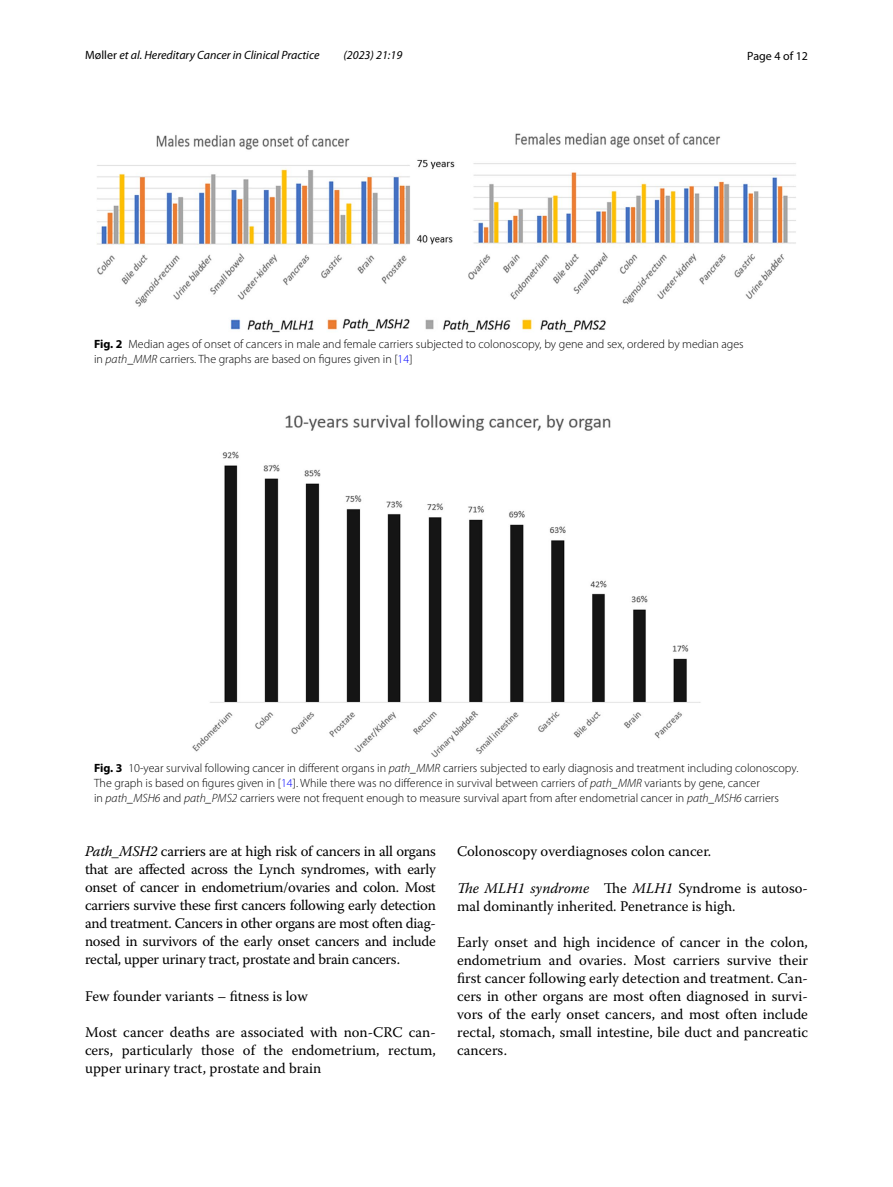
<style>
.page{position:relative;width:893px;height:1187px;background:#fff}
.page>*{position:absolute;margin:0;border:0;box-sizing:border-box;transform-origin:0 0}
.t1{font:14.7px/18px "Warnock Pro";color:#000;text-align:justify}
.t2{font:300 12px/15px "Myriad Pro";color:#000}
.t3{font:italic 12px "Myriad Pro";color:#000}
.t4{font:12px "Myriad Pro";color:#000}
.s1{font-style:normal}
.s2{font-weight:700}
.s3{font-style:italic}
.s4{color:#00f}
</style>
<div class="page">
<img style="left:97px;top:133px;width:699px;height:199px">
<img style="left:192px;top:414px;width:509px;height:343px">
<p class="t3" style="left:85px;top:48px;width:236px"><span class="s1">Møller</span> et al. Hereditary Cancer in Clinical Practice</p>
<p class="t3" style="left:343px;top:48px;width:60px">(2023) 21:19</p>
<p class="t4" style="left:747px;top:48px;width:62px">Page 4 of 12</p>
<p class="t2" style="left:94px;top:336px;width:651px"><span class="s2">Fig. 2</span> Median ages of onset of cancers in male and female carriers subjected to colonoscopy, by gene and sex, ordered by median ages in <span class="s3">path</span>_<span class="s3">MMR</span> carriers. The graphs are based on figures given in [<span class="s4">14</span>]</p>
<p class="t2" style="left:94px;top:761px;width:706px"><span class="s2">Fig. 3</span> 10-year survival following cancer in different organs in <span class="s3">path_MMR</span> carriers subjected to early diagnosis and treatment including colonoscopy.<br>The graph is based on figures given in [<span class="s4">14</span>]. While there was no difference in survival between carriers of <span class="s3">path_MMR</span> variants by gene, cancer<br>in <span class="s3">path_MSH6</span> and <span class="s3">path_PMS2</span> carriers were not frequent enough to measure survival apart from after endometrial cancer in <span class="s3">path_MSH6</span> carriers</p>
<p class="t1" style="left:85px;top:841px;width:352px"><span class="s3">Path_MSH2</span> carriers are at high risk of cancers in all organs that are affected across the Lynch syndromes, with early onset of cancer in endometrium/ovaries and colon. Most carriers survive these first cancers following early detection and treatment. Cancers in other organs are most often diag&shy;nosed in survivors of the early onset cancers and include rectal, upper urinary tract, prostate and brain cancers.</p>
<p class="t1" style="left:85px;top:986px;width:224px">Few founder variants – fitness is low</p>
<p class="t1" style="left:85px;top:1023px;width:352px">Most cancer deaths are associated with non-CRC can&shy;cers, particularly those of the endometrium, rectum, upper urinary tract, prostate and brain</p>
<p class="t1" style="left:457px;top:841px;width:256px">Colonoscopy overdiagnoses colon cancer.</p>
<p class="t1" style="left:457px;top:878px;width:352px"><span class="s3">The MLH1 syndrome</span> The <span class="s3">MLH1</span> Syndrome is autoso&shy;mal dominantly inherited. Penetrance is high.</p>
<p class="t1" style="left:457px;top:933px;width:352px">Early onset and high incidence of cancer in the colon, endometrium and ovaries. Most carriers survive their first cancer following early detection and treatment. Can&shy;cers in other organs are most often diagnosed in survi&shy;vors of the early onset cancers, and most often include rectal, stomach, small intestine, bile duct and pancreatic cancers.</p>
</div>
